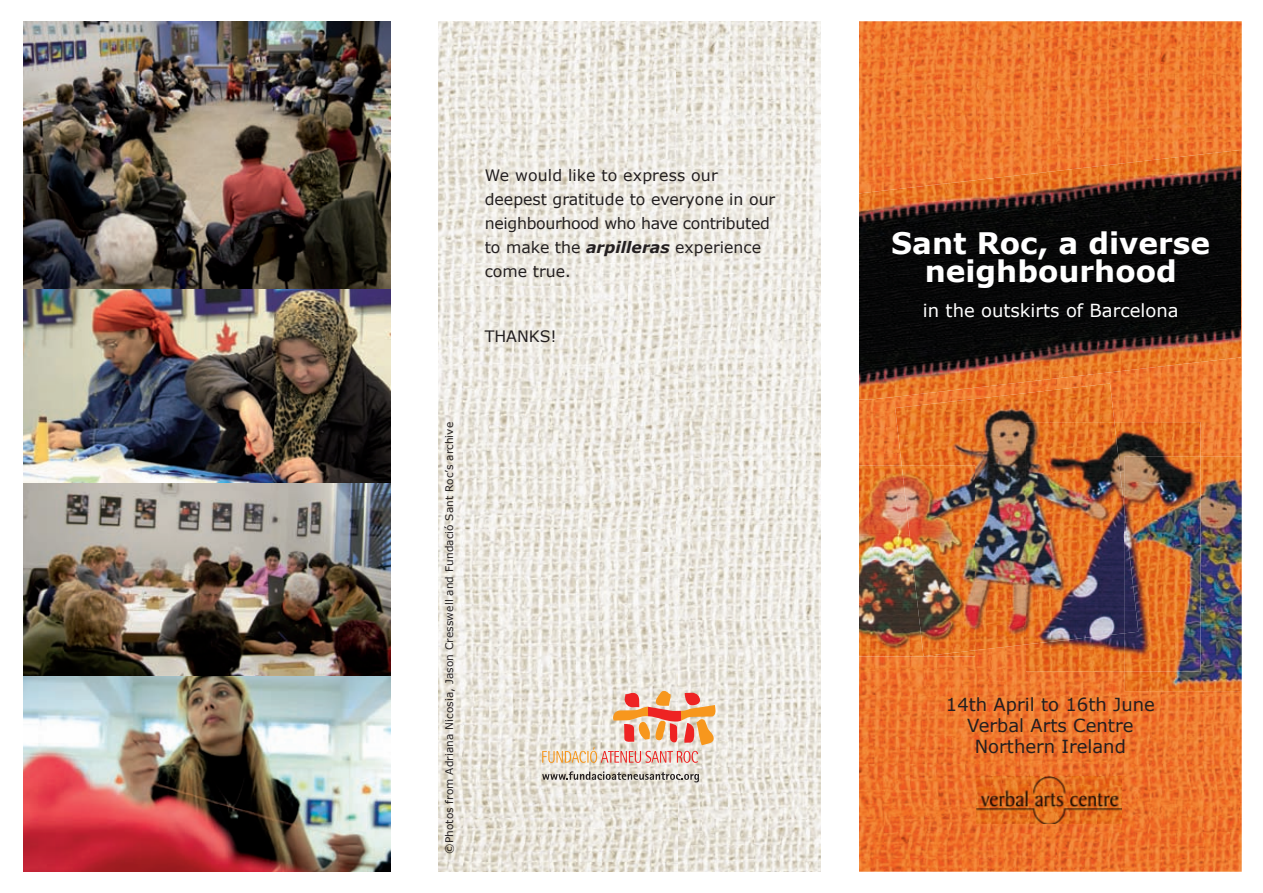
<style>
.page{position:relative;width:1263px;height:893px;background:#fff}
.page>*{position:absolute;margin:0;border:0;box-sizing:border-box;transform-origin:0 0}
.t1{font:700 29.55px/27.9px "Verdana";color:#fff;text-align:center}
.t2{font:18px/21px "Verdana";color:#231f20;text-align:center}
.t3{font:18px "Verdana";color:#fff}
.t4{font:15.75px/24px "Verdana";color:#231f20}
.t5{font:10.5px "Verdana";letter-spacing:.01em;color:#231f20}
.s1{font-weight:700;font-style:italic}
</style>
<div class="page">
<img style="left:859px;top:21px;width:383px;height:851px">
<img style="left:895px;top:384px;width:219px;height:266px">
<img style="left:859px;top:466px;width:43px;height:190px">
<img style="left:902px;top:466px;width:73px;height:190px">
<img style="left:1026px;top:422px;width:174px;height:250px">
<img style="left:1026px;top:422px;width:98px;height:222px">
<img style="left:1124px;top:457px;width:118px;height:234px">
<img style="left:1124px;top:457px;width:76px;height:215px">
<img style="left:1124px;top:508px;width:14px;height:125px">
<img style="left:859px;top:166px;width:239px;height:234px">
<img style="left:1097px;top:150px;width:144px;height:224px">
<img style="left:23px;top:21px;width:367px;height:851px">
<img style="left:438px;top:21px;width:383px;height:851px">
<svg style="left:542px;top:691px;width:173px;height:72px;background:#eac4ae"></svg>
<svg style="left:542px;top:771px;width:157px;height:11px;background:#b3afa8"></svg>
<img style="left:976px;top:777px;width:146px;height:47px">
<p class="t4" style="left:485px;top:162px;width:292px">We would like to express our deepest gratitude to everyone in our neighbourhood who have contributed to make the <span class="s1">arpilleras</span> experience come true.</p>
<p class="t4" style="left:485px;top:323px;width:73px">THANKS!</p>
<p class="t5" style="left:443px;top:854px;width:433px;rotate:-90deg">©Photos from Adriana Nicosia, Jason Cresswell and Fundació Sant Roc’s archive</p>
<h1 class="t1" style="left:891px;top:229px;width:320px">Sant Roc, a diverse neighbourhood</h1>
<p class="t3" style="left:923px;top:299px;width:257px">in the outskirts of Barcelona</p>
<p class="t2" style="left:946px;top:693px;width:210px">14th April to 16th June<br>Verbal Arts Centre<br>Northern Ireland</p>
</div>
